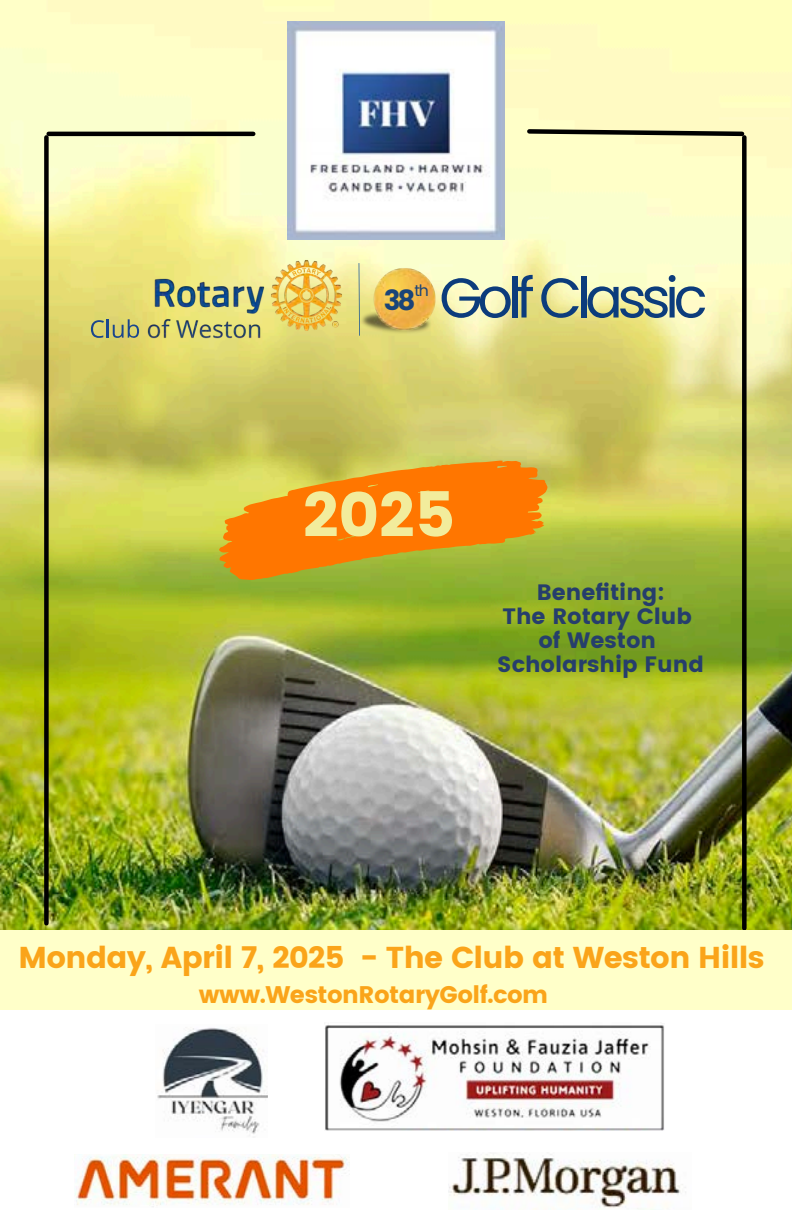
<style>
.page{position:relative;width:792px;height:1224px;background:#fff}
.page>*{position:absolute;margin:0;border:0;box-sizing:border-box;transform-origin:0 0}
.t1{font:62.2px "Poppins";color:#f2ec9c}
.t2{font:55.8px "Poppins";letter-spacing:-.095em;color:#0c3c7c}
.t3{font:30.2px "Poppins";letter-spacing:-.02em;color:#faa41a}
.t4{font:700 27.8px "Poppins";color:#0c3c7c}
.t5{font:24px "Poppins";letter-spacing:-.02em;color:#faa41a}
.t6{font:22.2px "Poppins";color:#263e6c}
.t7{font:15.6px "Poppins";color:#0c3c7c}
</style>
<div class="page">
<img style="left:0;top:0;width:792px;height:931px">
<svg style="left:525px;top:127px;width:222px;height:11px;background:#989675"></svg>
<div style="left:44px;top:137px;width:5px;height:786px;background:#000"></div>
<div style="left:742px;top:137px;width:5px;height:791px;background:#000"></div>
<svg style="left:212px;top:454px;width:342px;height:130px;background:#de9820"></svg>
<svg style="left:91px;top:319px;width:48px;height:19px"></svg>
<img style="left:144px;top:276px;width:123px;height:66px">
<img style="left:268px;top:257px;width:78px;height:78px">
<img style="left:350px;top:254px;width:91px;height:91px">
<img style="left:287px;top:22px;width:218px;height:217px">
<div style="left:0;top:931px;width:792px;height:92px;background:#ffffc9"></div>
<div style="left:0;top:1011px;width:792px;height:213px;background:#fff"></div>
<img style="left:157px;top:1027px;width:111px;height:109px">
<img style="left:324px;top:1025px;width:340px;height:106px">
<img style="left:448px;top:1153px;width:238px;height:56px">
<img style="left:75px;top:1155px;width:273px;height:52px">
<hr style="left:49px;top:132px;width:204px;height:4px;background:#000">
<p class="t4" style="left:383px;top:280px;width:34px">38</p>
<p class="t7" style="left:414px;top:280px;width:16px">th</p>
<p class="t2" style="left:439px;top:259px;width:270px">Golf Classic</p>
<p class="t1" style="left:303px;top:479px;width:154px">2025</p>
<p class="t6" style="left:537px;top:580px;width:129px">Benefiting:</p>
<p class="t6" style="left:503px;top:604px;width:191px">The Rotary Club</p>
<p class="t6" style="left:538px;top:628px;width:119px">of Weston</p>
<p class="t6" style="left:497px;top:652px;width:208px">Scholarship Fund</p>
<p class="t3" style="left:19px;top:940px;width:748px">Monday, April 7, 2025 - The Club at Weston Hills</p>
<p class="t5" style="left:199px;top:980px;width:351px">www.WestonRotaryGolf.com</p>
</div>
